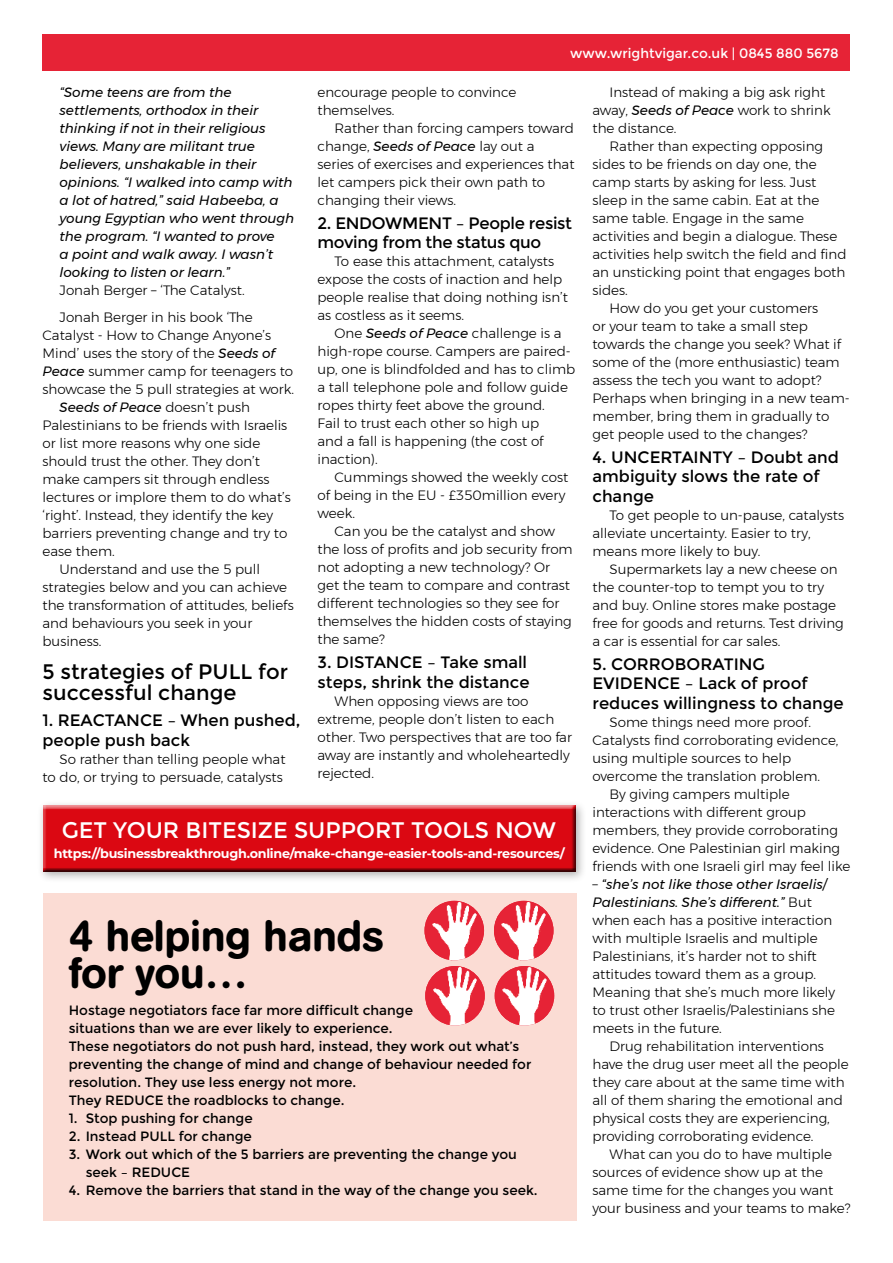
<style>
.page{position:relative;width:893px;height:1263px;background:#fff}
.page>*{position:absolute;margin:0;border:0;box-sizing:border-box;transform-origin:0 0}
.SUBHEAD{font:500 43.5px/37.5px "AG Buch Rounded BQ";color:#000}
.SUBHEAD_SM{font:22.5px "Montserrat";color:#fff}
.SUBHEAD-2{font:21px/21px "Montserrat";color:#000}
.SUBHEAD_SM-2{font:16.5px/19.5px "Montserrat";color:#000}
.SUBHEAD_SM-3{font:16.5px/19.5px "Montserrat";letter-spacing:-.02em;color:#000}
.body{font:300 13.5px/18px "Montserrat";color:#000}
.QUOTE{font:italic 13.5px/18px "Montserrat";color:#000}
.body-2{font:13.5px/18px "Montserrat";color:#000}
.BULLIT{font:13.5px/18px "Montserrat";color:#000}
.t1{font:13.5px "Montserrat";color:#fff}
.QUOTE-2{font:300 13.5px "Montserrat";color:#000}
.body-3{font:700 12.75px "Montserrat";letter-spacing:-.02em;color:#fff}
.s1{font-weight:400;font-style:italic}
</style>
<div class="page">
<div style="left:43px;top:34px;width:807px;height:36px;background:#e62336"></div>
<div style="left:43px;top:893px;width:534px;height:327px;background:#fbdcd4"></div>
<img style="left:424px;top:901px;width:60px;height:59px;border-radius:30px">
<img style="left:494px;top:901px;width:59px;height:59px;border-radius:30px">
<img style="left:425px;top:966px;width:60px;height:59px;border-radius:30px">
<img style="left:495px;top:966px;width:59px;height:59px;border-radius:30px">
<div style="left:37px;top:800px;width:550px;height:83px;background:#000;opacity:.3"></div>
<div style="left:38px;top:801px;width:541px;height:71px;background:#fff"></div>
<div style="left:40px;top:803px;width:540px;height:69px;background:#000;opacity:.75"></div>
<p class="t1" style="left:570px;top:45px;width:270px">www.wrightvigar.co.uk | 0845 880 5678</p>
<p class="QUOTE" style="left:60px;top:83px;width:236px">“Some teens are from the settlements, orthodox in their thinking if not in their religious views. Many are militant true believers, unshakable in their opinions. “I walked into camp with a lot of hatred,” said Habeeba, a young Egyptian who went through the program. “I wanted to prove<br>a point and walk away. I wasn’t looking to listen or learn.”</p>
<p class="QUOTE-2" style="left:60px;top:280px;width:187px">Jonah Berger – ‘The Catalyst.</p>
<p class="body" style="left:43px;top:308px;width:253px;text-indent:17px">Jonah Berger in his book ‘The Catalyst - How to Change Anyone’s Mind’ uses the story of the <span class="s1">Seeds of Peace</span> summer camp for teenagers to showcase the 5 pull strategies at work.</p>
<p class="body" style="left:43px;top:398px;width:250px;text-indent:17px"><span class="s1">Seeds of Peace</span> doesn’t push<br>Palestinians to be friends with Israelis or list more reasons why one side should trust the other. They don’t make campers sit through endless lectures or implore them to do what’s ‘right’. Instead, they identify the key barriers preventing change and try to ease them.</p>
<p class="body" style="left:43px;top:560px;width:253px;text-indent:17px">Understand and use the 5 pull strategies below and you can achieve the transformation of attitudes, beliefs and behaviours you seek in your business.</p>
<p class="SUBHEAD-2" style="left:43px;top:662px;width:247px">5 strategies of PULL for successful change</p>
<p class="SUBHEAD_SM-2" style="left:43px;top:711px;width:259px">1. REACTANCE – When pushed, people push back</p>
<p class="body" style="left:43px;top:750px;width:245px;text-align:right">So rather than telling people what<br>to do, or trying to persuade, catalysts</p>
<p class="body" style="left:317px;top:83px;width:200px">encourage people to convince themselves.</p>
<p class="body" style="left:317px;top:119px;width:259px;text-indent:17px">Rather than forcing campers toward change, <span class="s1">Seeds of Peace</span> lay out a<br>series of exercises and experiences that let campers pick their own path to changing their views.</p>
<p class="SUBHEAD_SM-3" style="left:317px;top:213px;width:256px">2. ENDOWMENT – People resist moving from the status quo</p>
<p class="body" style="left:317px;top:252px;width:252px;text-indent:17px">To ease this attachment, catalysts expose the costs of inaction and help people realise that doing nothing isn’t as costless as it seems.</p>
<p class="body" style="left:317px;top:324px;width:259px;text-indent:17px">One <span class="s1">Seeds of Peace</span> challenge is a high-rope course. Campers are paired&shy;up, one is blindfolded and has to climb a tall telephone pole and follow guide ropes thirty feet above the ground.<br>Fail to trust each other so high up<br>and a fall is happening (the cost of inaction).</p>
<p class="body" style="left:317px;top:468px;width:252px;text-indent:17px">Cummings showed the weekly cost of being in the EU - £350million every week.</p>
<p class="body" style="left:317px;top:522px;width:257px;text-indent:17px">Can you be the catalyst and show the loss of profits and job security from not adopting a new technology? Or get the team to compare and contrast different technologies so they see for themselves the hidden costs of staying the same?</p>
<p class="SUBHEAD_SM-2" style="left:317px;top:653px;width:214px">3. DISTANCE – Take small steps, shrink the distance</p>
<p class="body" style="left:317px;top:692px;width:256px;text-indent:17px">When opposing views are too extreme, people don’t listen to each other. Two perspectives that are too far away are instantly and wholeheartedly rejected.</p>
<p class="SUBHEAD_SM" style="left:62px;top:817px;width:496px">GET YOUR BITESIZE SUPPORT TOOLS NOW</p>
<p class="body-3" style="left:54px;top:844px;width:512px">https://businessbreakthrough.online/make-change-easier-tools-and-resources/</p>
<p class="SUBHEAD" style="left:69px;top:917px;width:317px">4 helping hands for you…</p>
<p class="body-2" style="left:69px;top:1001px;width:464px">Hostage negotiators face far more difficult change<br>situations than we are ever likely to experience.<br>These negotiators do not push hard, instead, they work out what’s preventing the change of mind and change of behaviour needed for resolution. They use less energy not more.</p>
<p class="body-2" style="left:69px;top:1091px;width:277px">They REDUCE the roadblocks to change.</p>
<p class="BULLIT" style="left:69px;top:1109px;width:186px">1. Stop pushing for change</p>
<p class="BULLIT" style="left:69px;top:1127px;width:185px">2. Instead PULL for change</p>
<p class="BULLIT" style="left:86px;top:1145px;width:433px;text-indent:-17px">3. Work out which of the 5 barriers are preventing the change you seek – REDUCE</p>
<p class="BULLIT" style="left:69px;top:1181px;width:470px">4. Remove the barriers that stand in the way of the change you seek.</p>
<p class="body" style="left:592px;top:83px;width:240px;text-indent:17px">Instead of making a big ask right away, <span class="s1">Seeds of Peace</span> work to shrink the distance.</p>
<p class="body" style="left:592px;top:137px;width:255px;text-indent:17px">Rather than expecting opposing sides to be friends on day one, the camp starts by asking for less. Just sleep in the same cabin. Eat at the same table. Engage in the same activities and begin a dialogue. These activities help switch the field and find an unsticking point that engages both sides.</p>
<p class="body" style="left:592px;top:299px;width:259px;text-indent:17px">How do you get your customers<br>or your team to take a small step towards the change you seek? What if some of the (more enthusiastic) team assess the tech you want to adopt?<br>Perhaps when bringing in a new team&shy;member, bring them in gradually to get people used to the changes?</p>
<p class="SUBHEAD_SM-2" style="left:592px;top:447px;width:248px">4. UNCERTAINTY – Doubt and ambiguity slows the rate of change</p>
<p class="body" style="left:592px;top:506px;width:253px;text-indent:17px">To get people to un-pause, catalysts alleviate uncertainty. Easier to try, means more likely to buy.</p>
<p class="body" style="left:592px;top:560px;width:253px;text-indent:17px">Supermarkets lay a new cheese on the counter-top to tempt you to try and buy. Online stores make postage free for goods and returns. Test driving a car is essential for car sales.</p>
<p class="SUBHEAD_SM-2" style="left:592px;top:654px;width:253px">5. CORROBORATING<br>EVIDENCE – Lack of proof reduces willingness to change</p>
<p class="body" style="left:592px;top:713px;width:248px;text-indent:17px">Some things need more proof.<br>Catalysts find corroborating evidence, using multiple sources to help overcome the translation problem.</p>
<p class="body" style="left:592px;top:785px;width:259px;text-indent:17px">By giving campers multiple interactions with different group members, they provide corroborating evidence. One Palestinian girl making friends with one Israeli girl may feel like</p>
<p class="body" style="left:592px;top:875px;width:244px">– <span class="s1">“she’s not like those other Israelis/ Palestinians. She’s different.”</span> But when each has a positive interaction with multiple Israelis and multiple Palestinians, it’s harder not to shift attitudes toward them as a group.<br>Meaning that she’s much more likely to trust other Israelis/Palestinians she meets in the future.</p>
<p class="body" style="left:592px;top:1037px;width:258px;text-indent:17px">Drug rehabilitation interventions have the drug user meet all the people they care about at the same time with all of them sharing the emotional and physical costs they are experiencing, providing corroborating evidence.</p>
<p class="body" style="left:592px;top:1145px;width:259px;text-indent:17px">What can you do to have multiple sources of evidence show up at the same time for the changes you want your business and your teams to make?</p>
</div>
